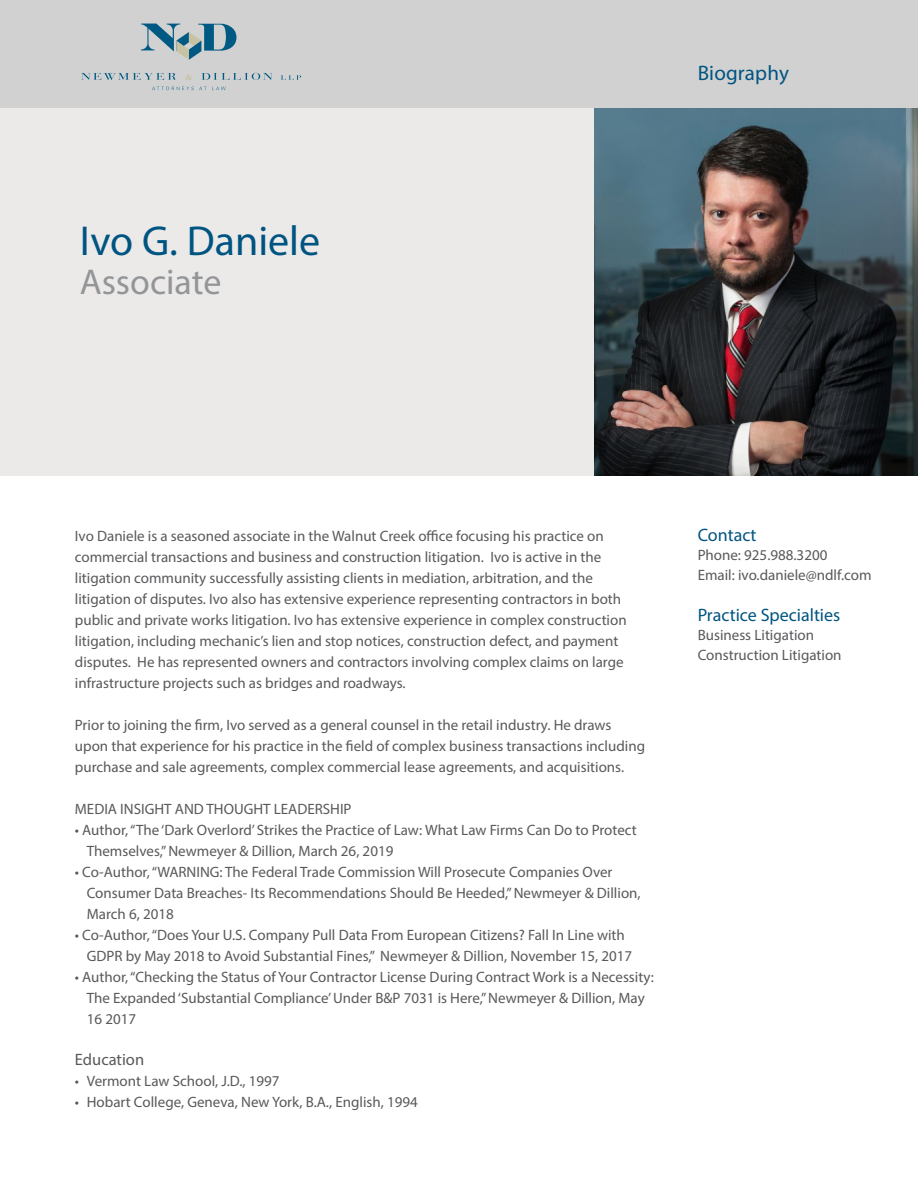
<style>
.page{position:relative;width:918px;height:1188px;background:#fff}
.page>*{position:absolute;margin:0;border:0;box-sizing:border-box;transform-origin:0 0}
.t1{font:42px "Myriad Pro";color:#005481}
.t2{font:36px "Myriad Pro";color:#939598}
.t3{font:21px "Myriad Pro";letter-spacing:.01em;color:#005481}
.t4{font:18px "Myriad Pro";color:#005481}
.t5{font:16.5px "Myriad Pro";color:#58595b}
.t6{font:15px/21px "Myriad Pro";color:#58595b}
</style>
<div class="page">
<div style="left:0;top:108px;width:918px;height:367px;background:#ebeae9"></div>
<img style="left:594px;top:108px;width:324px;height:367px">
<div style="left:0;top:0;width:918px;height:108px;background:#d1d1d1"></div>
<svg style="left:141px;top:24px;width:95px;height:36px"></svg>
<svg style="left:81px;top:73px;width:95px;height:7px"></svg>
<svg style="left:201px;top:73px;width:72px;height:7px"></svg>
<svg style="left:281px;top:75px;width:20px;height:5px"></svg>
<svg style="left:186px;top:74px;width:6px;height:6px"></svg>
<svg style="left:152px;top:87px;width:54px;height:3px"></svg>
<svg style="left:212px;top:87px;width:14px;height:3px"></svg>
<h1 class="t1" style="left:80px;top:215px;width:242px">Ivo G. Daniele</h1>
<h2 class="t2" style="left:80px;top:259px;width:143px">Associate</h2>
<h3 class="t3" style="left:698px;top:60px;width:93px">Biography</h3>
<p class="t6" style="left:75px;top:525px;width:553px">Ivo Daniele is a seasoned associate in the Walnut Creek office focusing his practice on commercial transactions and business and construction litigation. Ivo is active in the litigation community successfully assisting clients in mediation, arbitration, and the litigation of disputes. Ivo also has extensive experience representing contractors in both public and private works litigation. Ivo has extensive experience in complex construction litigation, including mechanic’s lien and stop notices, construction defect, and payment disputes. He has represented owners and contractors involving complex claims on large infrastructure projects such as bridges and roadways.</p>
<p class="t6" style="left:75px;top:714px;width:572px">Prior to joining the firm, Ivo served as a general counsel in the retail industry. He draws upon that experience for his practice in the field of complex business transactions including purchase and sale agreements, complex commercial lease agreements, and acquisitions.</p>
<p class="t6" style="left:75px;top:798px;width:278px">MEDIA INSIGHT AND THOUGHT LEADERSHIP</p>
<p class="t6" style="left:87px;top:819px;width:552px;text-indent:-12px">• Author, “The ‘Dark Overlord’ Strikes the Practice of Law: What Law Firms Can Do to Protect<br>Themselves,” Newmeyer &amp; Dillion, March 26, 2019</p>
<p class="t6" style="left:87px;top:861px;width:555px;text-indent:-12px">• Co-Author, “WARNING: The Federal Trade Commission Will Prosecute Companies Over<br>Consumer Data Breaches- Its Recommendations Should Be Heeded,” Newmeyer &amp; Dillion,<br>March 6, 2018</p>
<p class="t6" style="left:87px;top:924px;width:547px;text-indent:-12px">• Co-Author, “Does Your U.S. Company Pull Data From European Citizens? Fall In Line with<br>GDPR by May 2018 to Avoid Substantial Fines,” Newmeyer &amp; Dillion, November 15, 2017</p>
<p class="t6" style="left:87px;top:966px;width:569px;text-indent:-12px">• Author, “Checking the Status of Your Contractor License During Contract Work is a Necessity:<br>The Expanded ‘Substantial Compliance’ Under B&amp;P 7031 is Here,” Newmeyer &amp; Dillion, May<br>16 2017</p>
<p class="t5" style="left:75px;top:1049px;width:71px">Education</p>
<p class="t6" style="left:75px;top:1070px;width:206px">• Vermont Law School, J.D., 1997</p>
<p class="t6" style="left:75px;top:1091px;width:344px">• Hobart College, Geneva, New York, B.A., English, 1994</p>
<p class="t4" style="left:698px;top:523px;width:60px">Contact</p>
<p class="t6" style="left:698px;top:545px;width:175px;line-height:19.5px">Phone: 925.988.3200<br>Email: ivo.daniele@ndlf.com</p>
<p class="t4" style="left:698px;top:604px;width:144px">Practice Specialties</p>
<p class="t6" style="left:698px;top:625px;width:145px;line-height:19.5px">Business Litigation<br>Construction Litigation</p>
</div>
